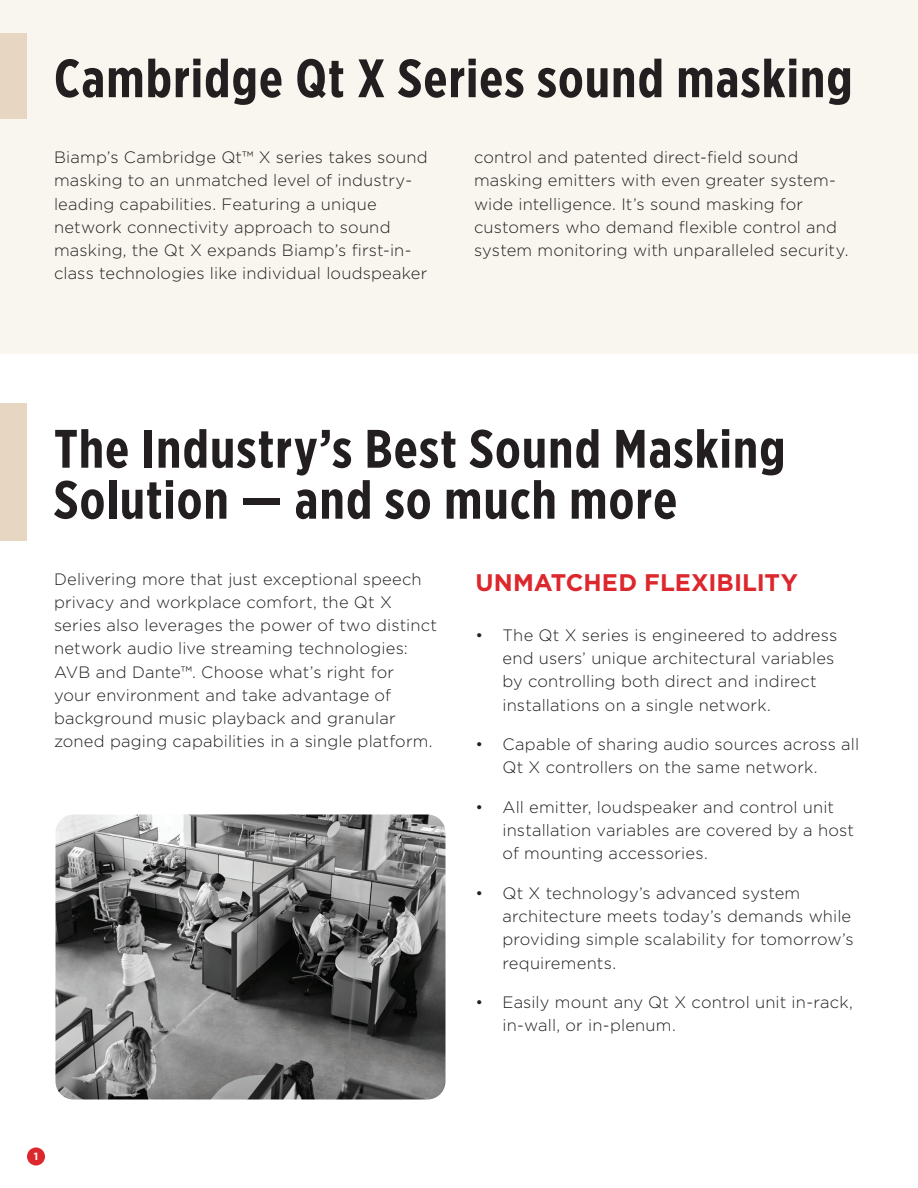
<style>
.page{position:relative;width:918px;height:1188px;background:#fff}
.page>*{position:absolute;margin:0;border:0;box-sizing:border-box;transform-origin:0 0}
.p_h1_alt_black{font:700 54px "Gotham X Narrow";letter-spacing:.02em;color:#231f20}
.p_h2_red_new{font:700 24px "Gotham";color:#dc272d}
.p_body{font:300 16.5px/23.2px "Gotham";letter-spacing:.01em;color:#231f20}
.t1{font:700 10.5px "Gotham";color:#fff}
</style>
<div class="page">
<div style="left:0;top:0;width:918px;height:354px;background:#f9f6f0"></div>
<div style="left:0;top:33px;width:27px;height:85px;background:#e7d6c1"></div>
<div style="left:0;top:404px;width:27px;height:138px;background:#e7d6c1"></div>
<img style="left:56px;top:814px;width:390px;height:286px">
<div style="left:27px;top:1148px;width:18px;height:18px;background:#dc272d;border-radius:50%"></div>
<p class="p_h1_alt_black" style="left:54px;top:45px;width:800px">Cambridge Qt X Series sound masking</p>
<p class="p_body" style="left:54px;top:145px;width:375px">Biamp’s Cambridge Qt™ X series takes sound masking to an unmatched level of industry&shy;leading capabilities. Featuring a unique network connectivity approach to sound masking, the Qt X expands Biamp’s first-in&shy;class technologies like individual loudspeaker</p>
<p class="p_body" style="left:474px;top:145px;width:376px">control and patented direct-field sound masking emitters with even greater system&shy;wide intelligence. It’s sound masking for customers who demand flexible control and system monitoring with unparalleled security.</p>
<p class="p_h1_alt_black" style="left:54px;top:415px;width:733px">The Industry’s Best Sound Masking</p>
<p class="p_h1_alt_black" style="left:54px;top:466px;width:625px">Solution — and so much more</p>
<p class="p_body" style="left:54px;top:567px;width:385px">Delivering more that just exceptional speech privacy and workplace comfort, the Qt X series also leverages the power of two distinct network audio live streaming technologies:<br>AVB and Dante™. Choose what’s right for<br>your environment and take advantage of background music playback and granular zoned paging capabilities in a single platform.</p>
<p class="p_h2_red_new" style="left:476px;top:566px;width:324px">UNMATCHED FLEXIBILITY</p>
<p class="p_body" style="left:502px;top:623px;width:336px;text-indent:-27px">• The Qt X series is engineered to address end users’ unique architectural variables by controlling both direct and indirect installations on a single network.</p>
<p class="p_body" style="left:502px;top:732px;width:358px;text-indent:-27px">• Capable of sharing audio sources across all<br>Qt X controllers on the same network.</p>
<p class="p_body" style="left:502px;top:795px;width:353px;text-indent:-27px">• All emitter, loudspeaker and control unit installation variables are covered by a host of mounting accessories.</p>
<p class="p_body" style="left:502px;top:881px;width:353px;text-indent:-27px">• Qt X technology’s advanced system architecture meets today’s demands while providing simple scalability for tomorrow’s requirements.</p>
<p class="p_body" style="left:502px;top:990px;width:352px;text-indent:-27px">• Easily mount any Qt X control unit in-rack, in-wall, or in-plenum.</p>
<p class="t1" style="left:34px;top:1150px;width:6px">1</p>
</div>
